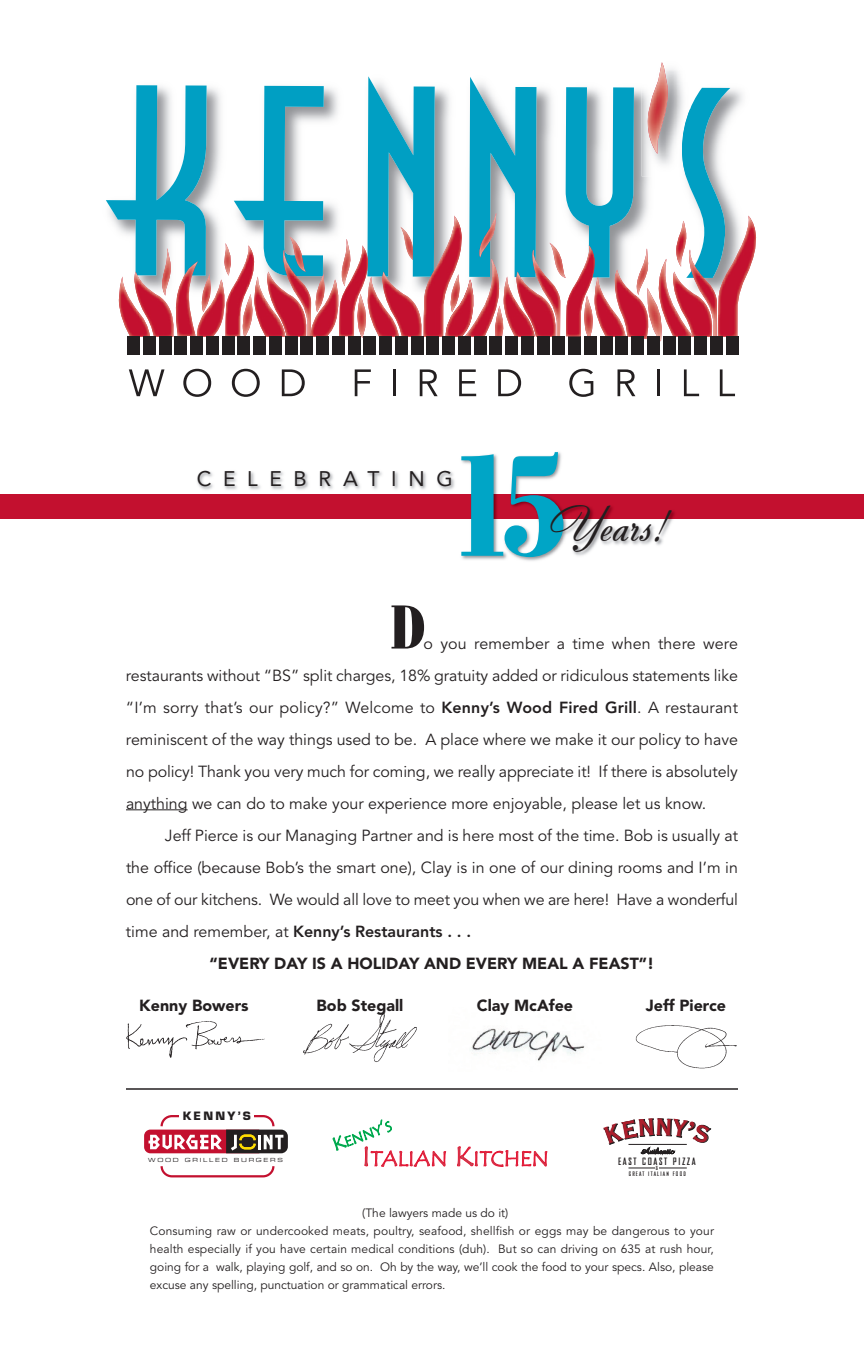
<style>
.page{position:relative;width:864px;height:1368px;background:#fff}
.page>*{position:absolute;margin:0;border:0;box-sizing:border-box;transform-origin:0 0}
.t1{font:700 condensed 144px "Bodoni BE";color:#00a5c6}
.t2{font:700 condensed 61px "Bodoni BE";color:#231f20}
.t3{font:48px "Andantinoscript";letter-spacing:-.005em;color:#231f20}
.t4{font:21px "Avenir";letter-spacing:.555em;color:#231f20}
.t5{font:16px/32px "Avenir";color:#231f20;text-align:justify}
.t6{font:900 16px "Avenir";color:#231f20}
.t7{font:800 16px "Avenir";color:#231f20}
.t8{font:12px/18px "Avenir";letter-spacing:.01em;color:#231f20}
.t9{font:700 11.2px "Eurostile";letter-spacing:.2em;color:#231f20}
.t10{font:700 9.7px "Bureau Agency";letter-spacing:.165em;color:#231f20}
.t11{font:8.6px "Amazone BT";color:#231f20}
.t12{font:700 5.9px "Bureau Agency";letter-spacing:.2em;color:#231f20}
.t13{font:5.6px "Eurostile Extended Two";letter-spacing:.3em;color:#231f20}
.t14{font:700 5.4px "Bureau Agency";color:#231f20}
.s1{font-weight:800}
.s2{font-weight:400}
</style>
<div class="page">
<img style="left:0;top:389px;width:864px;height:172px">
<img style="left:0;top:495px;width:864px;height:24px">
<img style="left:471px;top:1028px;width:114px;height:33px">
<hr style="left:126px;top:809px;width:62px;height:1px;background:#231f20">
<img style="left:126px;top:1021px;width:139px;height:37px">
<img style="left:303px;top:1013px;width:114px;height:50px">
<img style="left:635px;top:1025px;width:102px;height:44px">
<svg style="left:160px;top:1166px;width:115px;height:11px"></svg>
<svg style="left:144px;top:1115px;width:144px;height:38px"></svg>
<div style="left:180px;top:1112px;width:74px;height:9px;background:#fff"></div>
<svg style="left:333px;top:1120px;width:113px;height:47px"></svg>
<svg style="left:457px;top:1146px;width:90px;height:21px"></svg>
<hr style="left:628px;top:1168px;width:59px;height:1px;background:#231f20">
<hr style="left:628px;top:1144px;width:59px;height:1px;background:#231f20">
<hr style="left:126px;top:1088px;width:612px;height:2px;background:#231f20">
<div style="left:127px;top:336px;width:13px;height:19px;background:#231f20"></div>
<div style="left:143px;top:336px;width:13px;height:19px;background:#231f20"></div>
<div style="left:159px;top:336px;width:12px;height:19px;background:#231f20"></div>
<div style="left:175px;top:336px;width:12px;height:19px;background:#231f20"></div>
<div style="left:190px;top:336px;width:13px;height:19px;background:#231f20"></div>
<div style="left:206px;top:336px;width:13px;height:19px;background:#231f20"></div>
<div style="left:222px;top:336px;width:12px;height:19px;background:#231f20"></div>
<div style="left:238px;top:336px;width:12px;height:19px;background:#231f20"></div>
<div style="left:253px;top:336px;width:13px;height:19px;background:#231f20"></div>
<div style="left:269px;top:336px;width:13px;height:19px;background:#231f20"></div>
<div style="left:285px;top:336px;width:12px;height:19px;background:#231f20"></div>
<div style="left:301px;top:336px;width:12px;height:19px;background:#231f20"></div>
<div style="left:316px;top:336px;width:13px;height:19px;background:#231f20"></div>
<div style="left:332px;top:336px;width:13px;height:19px;background:#231f20"></div>
<div style="left:348px;top:336px;width:12px;height:19px;background:#231f20"></div>
<div style="left:364px;top:336px;width:12px;height:19px;background:#231f20"></div>
<div style="left:379px;top:336px;width:13px;height:19px;background:#231f20"></div>
<div style="left:395px;top:336px;width:13px;height:19px;background:#231f20"></div>
<div style="left:411px;top:336px;width:12px;height:19px;background:#231f20"></div>
<div style="left:427px;top:336px;width:12px;height:19px;background:#231f20"></div>
<div style="left:442px;top:336px;width:13px;height:19px;background:#231f20"></div>
<div style="left:458px;top:336px;width:13px;height:19px;background:#231f20"></div>
<div style="left:474px;top:336px;width:12px;height:19px;background:#231f20"></div>
<div style="left:490px;top:336px;width:12px;height:19px;background:#231f20"></div>
<div style="left:505px;top:336px;width:13px;height:19px;background:#231f20"></div>
<div style="left:521px;top:336px;width:13px;height:19px;background:#231f20"></div>
<div style="left:537px;top:336px;width:12px;height:19px;background:#231f20"></div>
<div style="left:553px;top:336px;width:12px;height:19px;background:#231f20"></div>
<div style="left:568px;top:336px;width:13px;height:19px;background:#231f20"></div>
<div style="left:584px;top:336px;width:13px;height:19px;background:#231f20"></div>
<div style="left:600px;top:336px;width:12px;height:19px;background:#231f20"></div>
<div style="left:616px;top:336px;width:12px;height:19px;background:#231f20"></div>
<div style="left:631px;top:336px;width:13px;height:19px;background:#231f20"></div>
<div style="left:647px;top:336px;width:13px;height:19px;background:#231f20"></div>
<div style="left:663px;top:336px;width:12px;height:19px;background:#231f20"></div>
<div style="left:679px;top:336px;width:12px;height:19px;background:#231f20"></div>
<div style="left:694px;top:336px;width:13px;height:19px;background:#231f20"></div>
<div style="left:710px;top:336px;width:13px;height:19px;background:#231f20"></div>
<div style="left:726px;top:336px;width:12px;height:19px;background:#231f20"></div>
<svg style="left:129px;top:369px;width:36px;height:27px"></svg>
<svg style="left:183px;top:369px;width:28px;height:28px"></svg>
<svg style="left:232px;top:369px;width:28px;height:28px"></svg>
<svg style="left:282px;top:369px;width:23px;height:27px"></svg>
<svg style="left:355px;top:369px;width:16px;height:27px"></svg>
<hr style="left:393px;top:369px;width:2px;height:27px;background:#231f20">
<svg style="left:420px;top:369px;width:18px;height:27px"></svg>
<svg style="left:459px;top:369px;width:17px;height:27px"></svg>
<svg style="left:498px;top:369px;width:23px;height:27px"></svg>
<svg style="left:569px;top:369px;width:24px;height:28px"></svg>
<svg style="left:618px;top:369px;width:17px;height:27px"></svg>
<hr style="left:657px;top:369px;width:3px;height:27px;background:#231f20">
<svg style="left:684px;top:369px;width:15px;height:27px"></svg>
<svg style="left:720px;top:369px;width:15px;height:27px"></svg>
<svg style="left:106px;top:62px;width:650px;height:285px"></svg>
<img style="left:566px;top:246px;width:29px;height:90px">
<svg style="left:629px;top:1143px;width:58px;height:1px"></svg>
<h3 class="t4" style="left:197px;top:462px;width:258px">CELEBRATING</h3>
<h1 class="t1" style="left:447px;top:454px;width:124px">15</h1>
<h3 class="t3" style="left:548px;top:494px;width:120px">Years!</h3>
<h2 class="t2" style="left:390px;top:605px;width:37px">D</h2>
<p class="t5" style="left:126px;top:627px;width:614px;text-indent:298px">o you remember a time when there were restaurants without “BS” split charges, 18% gratuity added or ridiculous statements like “I’m sorry that’s our policy?” Welcome to <span class="s1">Kenny’s Wood Fired Grill</span>. A restaurant reminiscent of the way things used to be. A place where we make it our policy to have no policy! Thank you very much for coming, we really appreciate it! If there is absolutely anything we can do to make your experience more enjoyable, please let us know.</p>
<p class="t5" style="left:165px;top:819px;width:575px">Jeff Pierce is our Managing Partner and is here most of the time. Bob is usually at</p>
<p class="t5" style="left:126px;top:851px;width:614px">the office (because Bob’s the smart one), Clay is in one of our dining rooms and I’m in</p>
<p class="t5" style="left:126px;top:883px;width:614px">one of our kitchens. We would all love to meet you when we are here! Have a wonderful</p>
<p class="t7" style="left:126px;top:919px;width:347px"><span class="s2">time and remember, at</span> Kenny’s Restaurants . . .</p>
<p class="t6" style="left:210px;top:949px;width:446px">“EVERY DAY IS A HOLIDAY AND EVERY MEAL A FEAST”!</p>
<p class="t6" style="left:139px;top:991px;width:111px">Kenny Bowers</p>
<p class="t6" style="left:317px;top:991px;width:88px">Bob Stegall</p>
<p class="t6" style="left:477px;top:991px;width:98px">Clay McAfee</p>
<p class="t6" style="left:646px;top:991px;width:82px">Jeff Pierce</p>
<p class="t9" style="left:183px;top:1112px;width:70px">KENNY’S</p>
<p class="t13" style="left:148px;top:1158px;width:136px">WOOD GRILLED BURGERS</p>
<p class="t11" style="left:640px;top:1148px;width:35px">Authentic</p>
<p class="t10" style="left:618px;top:1156px;width:79px">EAST COAST PIZZA</p>
<p class="t12" style="left:629px;top:1170px;width:59px">GREAT ITALIAN FOOD</p>
<p class="t14" style="left:656px;top:1165px;width:4px">&amp;</p>
<p class="t8" style="left:150px;top:1204px;width:566px;text-indent:212px">(The lawyers made us do it)<br>Consuming raw or undercooked meats, poultry, seafood, shellfish or eggs may be dangerous to your health especially if you have certain medical conditions (duh). But so can driving on 635 at rush hour, going for a walk, playing golf, and so on. Oh by the way, we’ll cook the food to your specs. Also, please excuse any spelling, punctuation or grammatical errors.</p>
</div>
